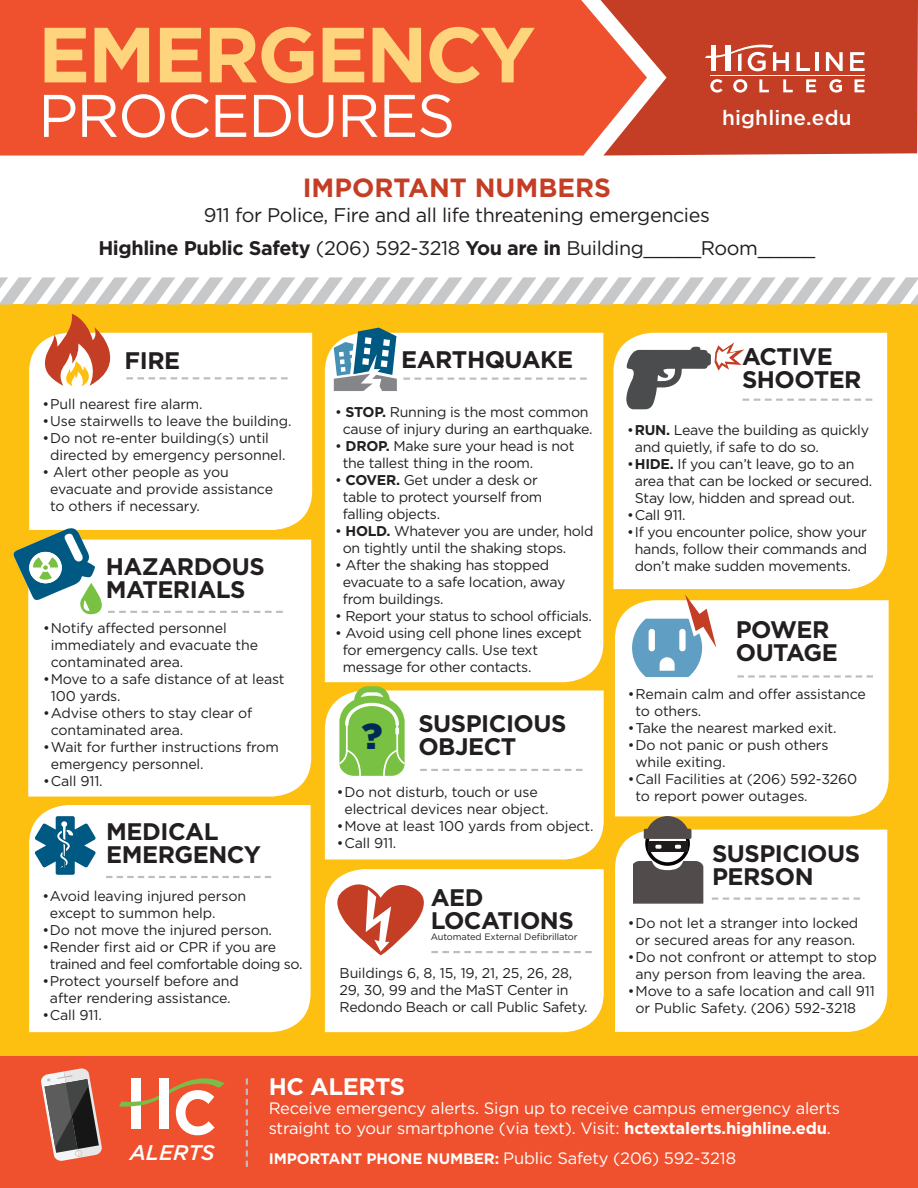
<style>
.page{position:relative;width:918px;height:1188px;background:#fff}
.page>*{position:absolute;margin:0;border:0;box-sizing:border-box;transform-origin:0 0}
.t1{font:700 78px "Gotham";letter-spacing:-.03em;color:#fed57c}
.t2{font:60px "Gotham";letter-spacing:-.03em;color:#fff}
.t3{font:700 26.4px "Gotham";color:#c43e25}
.t4{font:700 24px/23px "Gotham";letter-spacing:-.02em;color:#231f20}
.t5{font:700 23.85px "Gotham";letter-spacing:-.02em;color:#fff}
.t6{font:italic 500 21.15px "Gotham";color:#fff}
.t7{font:500 20.7px "Gotham";letter-spacing:.01em;color:#fff}
.t8{font:19.8px/33px "Gotham";letter-spacing:-.02em;color:#231f20;text-align:center}
.t9{font:16.5px/19.8px "Gotham";letter-spacing:-.01em;color:#fff}
.t10{font:14.1px/17px "Gotham";letter-spacing:-.02em;color:#231f20}
.t11{font:9.3px "Gotham";letter-spacing:-.01em;color:#231f20}
.s1{font-weight:700}
.s2{font-weight:700;font-size:15.15px}
</style>
<div class="page">
<div style="left:0;top:0;width:601px;height:156px;background:#ef502e"></div>
<svg style="left:601px;top:0;width:317px;height:156px;background:#ca4c35"></svg>
<svg style="left:710px;top:79px;width:13px;height:14px"></svg>
<svg style="left:733px;top:79px;width:14px;height:14px"></svg>
<svg style="left:759px;top:79px;width:10px;height:13px"></svg>
<svg style="left:783px;top:79px;width:10px;height:13px"></svg>
<svg style="left:806px;top:79px;width:10px;height:13px"></svg>
<svg style="left:829px;top:79px;width:13px;height:14px"></svg>
<svg style="left:855px;top:79px;width:10px;height:13px"></svg>
<hr style="left:711px;top:75px;width:154px;height:1px;background:#fff">
<svg style="left:705px;top:45px;width:84px;height:26px"></svg>
<svg style="left:797px;top:52px;width:13px;height:19px"></svg>
<hr style="left:815px;top:52px;width:4px;height:19px;background:#fff">
<svg style="left:826px;top:52px;width:17px;height:19px"></svg>
<svg style="left:850px;top:52px;width:15px;height:19px"></svg>
<div style="left:725px;top:45px;width:5px;height:26px;background:#fff"></div>
<div style="left:0;top:305px;width:918px;height:869px;background:#fdc011"></div>
<div style="left:29px;top:333px;width:283px;height:197px;background:#fff"></div>
<svg style="left:43px;top:314px;width:245px;height:72px"></svg>
<div style="left:325px;top:333px;width:278px;height:349px;background:#fff"></div>
<svg style="left:334px;top:328px;width:63px;height:63px;background:#7d9fa3"></svg>
<svg style="left:403px;top:378px;width:184px;height:2px"></svg>
<div style="left:28px;top:540px;width:283px;height:257px;background:#fff"></div>
<svg style="left:13px;top:527px;width:89px;height:88px"></svg>
<svg style="left:108px;top:611px;width:175px;height:2px"></svg>
<div style="left:613px;top:333px;width:274px;height:256px;background:#fff"></div>
<svg style="left:626px;top:343px;width:246px;height:66px;background:#dddcdc"></svg>
<div style="left:615px;top:600px;width:274px;height:216px;background:#fff"></div>
<svg style="left:737px;top:675px;width:136px;height:3px"></svg>
<svg style="left:632px;top:594px;width:84px;height:83px;background:#b4c3c3"></svg>
<div style="left:29px;top:805px;width:282px;height:227px;background:#fff"></div>
<svg style="left:106px;top:876px;width:165px;height:2px"></svg>
<svg style="left:35px;top:816px;width:61px;height:59px;background:#5e96b0"></svg>
<div style="left:615px;top:830px;width:272px;height:202px;background:#fff"></div>
<svg style="left:712px;top:898px;width:148px;height:2px"></svg>
<div style="left:325px;top:690px;width:279px;height:169px;background:#fff"></div>
<svg style="left:420px;top:769px;width:163px;height:2px"></svg>
<svg style="left:339px;top:686px;width:66px;height:90px;background:#98cc64"></svg>
<div style="left:325px;top:869px;width:279px;height:163px;background:#fff"></div>
<svg style="left:333px;top:876px;width:259px;height:79px;background:#f4deda"></svg>
<div style="left:0;top:1056px;width:918px;height:132px;background:#ef502e"></div>
<svg style="left:41px;top:1068px;width:61px;height:93px"></svg>
<svg style="left:119px;top:1078px;width:106px;height:57px"></svg>
<svg style="left:246px;top:1078px;width:2px;height:89px"></svg>
<svg style="left:0;top:277px;width:918px;height:28px"></svg>
<div style="left:645px;top:821px;width:45px;height:45px;border:4px solid #040503;border-radius:50%"></div>
<svg style="left:645px;top:816px;width:45px;height:13px"></svg>
<svg style="left:633px;top:861px;width:70px;height:43px;background:#595453"></svg>
<div style="left:648px;top:842px;width:39px;height:10px;background:#201c1d"></div>
<svg style="left:675px;top:845px;width:6px;height:4px"></svg>
<svg style="left:655px;top:845px;width:7px;height:4px"></svg>
<div style="left:644px;top:829px;width:47px;height:10px;background:#514b4b;border-radius:2px"></div>
<h1 class="t1" style="left:38px;top:3px;width:499px">EMERGENCY</h1>
<h2 class="t2" style="left:38px;top:77px;width:419px">PROCEDURES</h2>
<h3 class="t7" style="left:722px;top:104px;width:131px">highline.edu</h3>
<h3 class="t3" style="left:303px;top:170px;width:310px">IMPORTANT NUMBERS</h3>
<h3 class="t8" style="left:98px;top:198px;width:719px">911 for Police, Fire and all life threatening emergencies<br><span class="s1">Highline Public Safety</span> (206) 592-3218 <span class="s1">You are in</span> Building_____Room_____</h3>
<h3 class="t4" style="left:125px;top:349px;width:57px">FIRE</h3>
<h3 class="t4" style="left:401px;top:347px;width:174px">EARTHQUAKE</h3>
<p class="t10" style="left:335px;top:404px;width:259px;text-align:center">• <span class="s1">STOP.</span> Running is the most common cause of injury during an earthquake.</p>
<p class="t10" style="left:343px;top:438px;width:233px;text-indent:-8px">• <span class="s1">DROP.</span> Make sure your head is not the tallest thing in the room.</p>
<p class="t10" style="left:343px;top:472px;width:201px;text-indent:-8px">• <span class="s1">COVER.</span> Get under a desk or table to protect yourself from falling objects.</p>
<p class="t10" style="left:343px;top:523px;width:252px;text-indent:-8px">• <span class="s1">HOLD.</span> Whatever you are under, hold on tightly until the shaking stops.</p>
<p class="t10" style="left:343px;top:557px;width:224px;text-indent:-8px">• After the shaking has stopped evacuate to a safe location, away from buildings.</p>
<p class="t10" style="left:335px;top:608px;width:258px">• Report your status to school officials.</p>
<p class="t10" style="left:343px;top:625px;width:241px;text-indent:-8px">• Avoid using cell phone lines except for emergency calls. Use text message for other contacts.</p>
<p class="t10" style="left:43px;top:395px;width:162px">•Pull nearest fire alarm.</p>
<p class="t10" style="left:43px;top:412px;width:251px">•Use stairwells to leave the building.</p>
<p class="t10" style="left:50px;top:429px;width:237px;text-indent:-8px">•Do not re-enter building(s) until directed by emergency personnel.</p>
<p class="t10" style="left:50px;top:463px;width:224px;text-indent:-8px">• Alert other people as you evacuate and provide assistance to others if necessary.</p>
<h3 class="t4" style="left:106px;top:555px;width:161px">HAZARDOUS<br>MATERIALS</h3>
<p class="t10" style="left:51px;top:619px;width:209px;text-indent:-8px">•Notify affected personnel immediately and evacuate the contaminated area.</p>
<p class="t10" style="left:51px;top:670px;width:235px;text-indent:-8px">•Move to a safe distance of at least<br>100 yards.</p>
<p class="t10" style="left:51px;top:704px;width:203px;text-indent:-8px">•Advise others to stay clear of contaminated area.</p>
<p class="t10" style="left:51px;top:738px;width:230px;text-indent:-8px">•Wait for further instructions from emergency personnel.</p>
<p class="t10" style="left:43px;top:772px;width:61px">•Call 911.</p>
<h3 class="t4" style="left:361px;top:712px;width:207px;text-indent:57px">SUSPICIOUS <sup>?</sup> OBJECT</h3>
<p class="t10" style="left:344px;top:783px;width:206px;text-indent:-8px">•Do not disturb, touch or use electrical devices near object.</p>
<p class="t10" style="left:337px;top:817px;width:258px">•Move at least 100 yards from object.</p>
<p class="t10" style="left:337px;top:834px;width:61px">•Call 911.</p>
<h3 class="t4" style="left:106px;top:820px;width:156px">MEDICAL<br>EMERGENCY</h3>
<p class="t10" style="left:50px;top:887px;width:198px;text-indent:-8px">•Avoid leaving injured person except to summon help.</p>
<p class="t10" style="left:42px;top:921px;width:231px">•Do not move the injured person.</p>
<p class="t10" style="left:50px;top:938px;width:254px;text-indent:-8px">•Render first aid or CPR if you are trained and feel comfortable doing so.</p>
<p class="t10" style="left:42px;top:972px;width:198px;text-align:center">•Protect yourself before and after rendering assistance.</p>
<p class="t10" style="left:42px;top:1006px;width:61px">•Call 911.</p>
<h3 class="t4" style="left:431px;top:886px;width:145px">AED<br>LOCATIONS</h3>
<p class="t11" style="left:431px;top:931px;width:148px">Automated External Defibrillator</p>
<p class="t10" style="left:340px;top:964px;width:250px">Buildings 6, 8, 15, 19, 21, 25, 26, 28,<br>29, 30, 99 and the MaST Center in<br>Redondo Beach or call Public Safety.</p>
<h3 class="t4" style="left:742px;top:345px;width:121px">ACTIVE<br>SHOOTER</h3>
<p class="t10" style="left:635px;top:422px;width:236px;text-indent:-8px">•<span class="s1">RUN.</span> Leave the building as quickly and quietly, if safe to do so.</p>
<p class="t10" style="left:635px;top:456px;width:239px;text-indent:-8px">•<span class="s1">HIDE.</span> If you can’t leave, go to an area that can be locked or secured.<br>Stay low, hidden and spread out.</p>
<p class="t10" style="left:627px;top:507px;width:60px">•Call 911.</p>
<p class="t10" style="left:635px;top:523px;width:234px;text-align:justify;text-indent:-8px">•If you encounter police, show your hands, follow their commands and don’t make sudden movements.</p>
<h3 class="t4" style="left:736px;top:618px;width:104px">POWER<br>OUTAGE</h3>
<p class="t10" style="left:636px;top:685px;width:232px;text-indent:-8px">•Remain calm and offer assistance to others.</p>
<p class="t10" style="left:628px;top:719px;width:210px">•Take the nearest marked exit.</p>
<p class="t10" style="left:636px;top:736px;width:195px;text-indent:-8px">•Do not panic or push others while exiting.</p>
<p class="t10" style="left:636px;top:770px;width:223px;text-indent:-8px">•Call Facilities at (206) 592-3260 to report power outages.</p>
<h3 class="t4" style="left:712px;top:842px;width:150px">SUSPICIOUS<br>PERSON</h3>
<p class="t10" style="left:628px;top:915px;width:232px;text-align:center">•Do not let a stranger into locked or secured areas for any reason.</p>
<p class="t10" style="left:628px;top:949px;width:251px;text-align:center">•Do not confront or attempt to stop any person from leaving the area.</p>
<p class="t10" style="left:636px;top:983px;width:241px;text-indent:-8px">•Move to a safe location and call 911 or Public Safety. (206) 592-3218</p>
<h3 class="t6" style="left:130px;top:1138px;width:86px">ALERTS</h3>
<h3 class="t5" style="left:269px;top:1070px;width:138px">HC ALERTS</h3>
<p class="t9" style="left:269px;top:1098px;width:573px">Receive emergency alerts. Sign up to receive campus emergency alerts straight to your smartphone (via text). Visit: <span class="s1">hctextalerts.highline.edu</span>.</p>
<p class="t9" style="left:269px;top:1148px;width:469px"><span class="s2">IMPORTANT PHONE NUMBER:</span> Public Safety (206) 592-3218</p>
</div>
